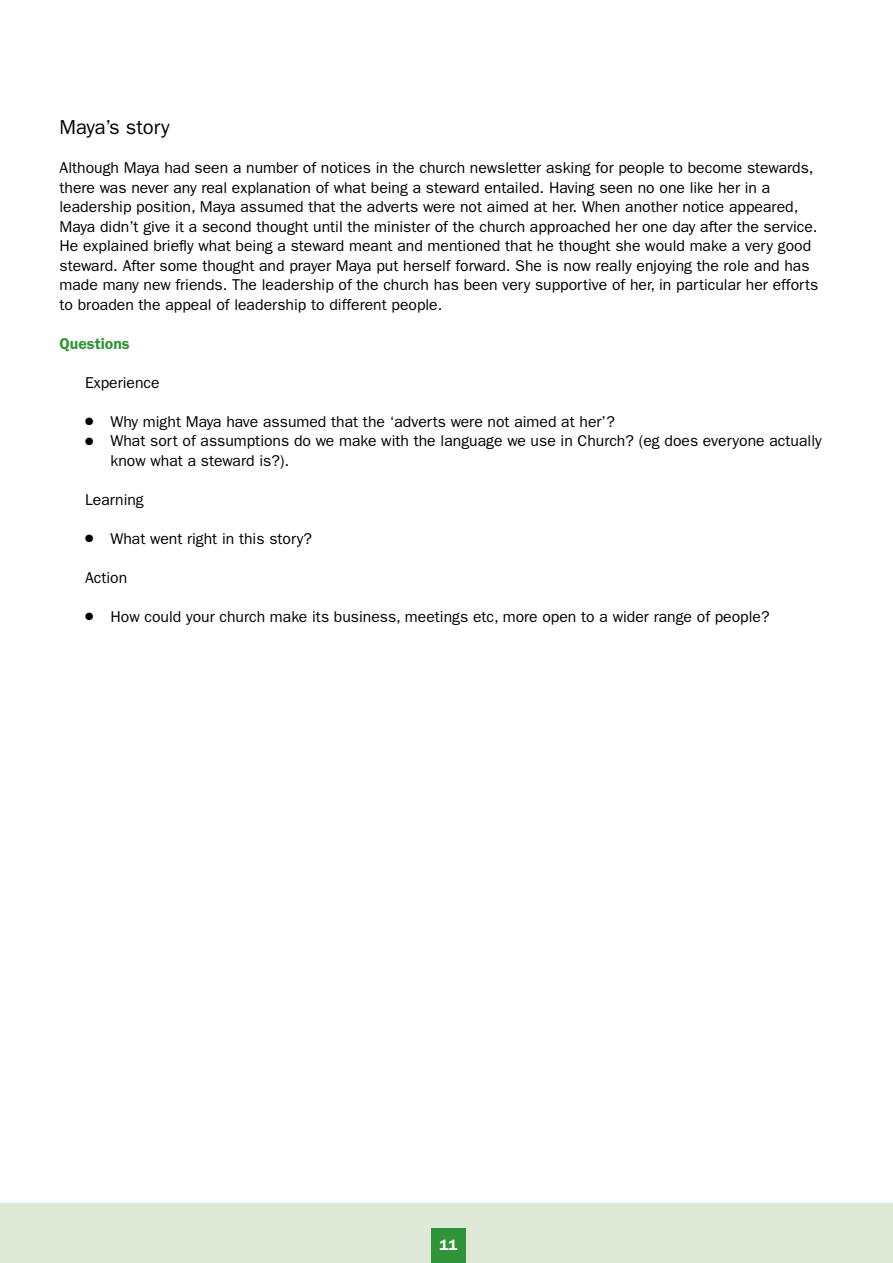
<style>
.page{position:relative;width:893px;height:1263px;background:#fff}
.page>*{position:absolute;margin:0;border:0;box-sizing:border-box;transform-origin:0 0}
.t1{font:20.25px "Franklin Gothic";color:#000}
.t2{font:15.75px/19.5px "Franklin Gothic";color:#000}
.t3{font:600 15.75px "Franklin Gothic";color:#309538}
.t4{font:600 15px "Franklin Gothic";color:#fff}
</style>
<div class="page">
<div style="left:0;top:1203px;width:893px;height:60px;background:#dfe9d7"></div>
<div style="left:432px;top:1229px;width:34px;height:34px;background:#309538"></div>
<p class="t1" style="left:60px;top:116px;width:112px">Maya’s story</p>
<p class="t2" style="left:60px;top:158px;width:760px">Although Maya had seen a number of notices in the church newsletter asking for people to become stewards, there was never any real explanation of what being a steward entailed. Having seen no one like her in a leadership position, Maya assumed that the adverts were not aimed at her. When another notice appeared, Maya didn’t give it a second thought until the minister of the church approached her one day after the service.<br>He explained briefly what being a steward meant and mentioned that he thought she would make a very good steward. After some thought and prayer Maya put herself forward. She is now really enjoying the role and has made many new friends. The leadership of the church has been very supportive of her, in particular her efforts to broaden the appeal of leadership to different people.</p>
<p class="t3" style="left:60px;top:334px;width:72px">Questions</p>
<p class="t2" style="left:85px;top:373px;width:76px">Experience</p>
<p class="t2" style="left:85px;top:412px;width:531px">● Why might Maya have assumed that the ‘adverts were not aimed at her’?</p>
<p class="t2" style="left:111px;top:431px;width:713px;text-indent:-26px">● What sort of assumptions do we make with the language we use in Church? (eg does everyone actually know what a steward is?).</p>
<p class="t2" style="left:85px;top:490px;width:60px">Learning</p>
<p class="t2" style="left:85px;top:529px;width:228px">● What went right in this story?</p>
<p class="t2" style="left:85px;top:568px;width:44px">Action</p>
<p class="t2" style="left:85px;top:607px;width:686px">● How could your church make its business, meetings etc, more open to a wider range of people?</p>
<p class="t4" style="left:440px;top:1236px;width:19px">11</p>
</div>
